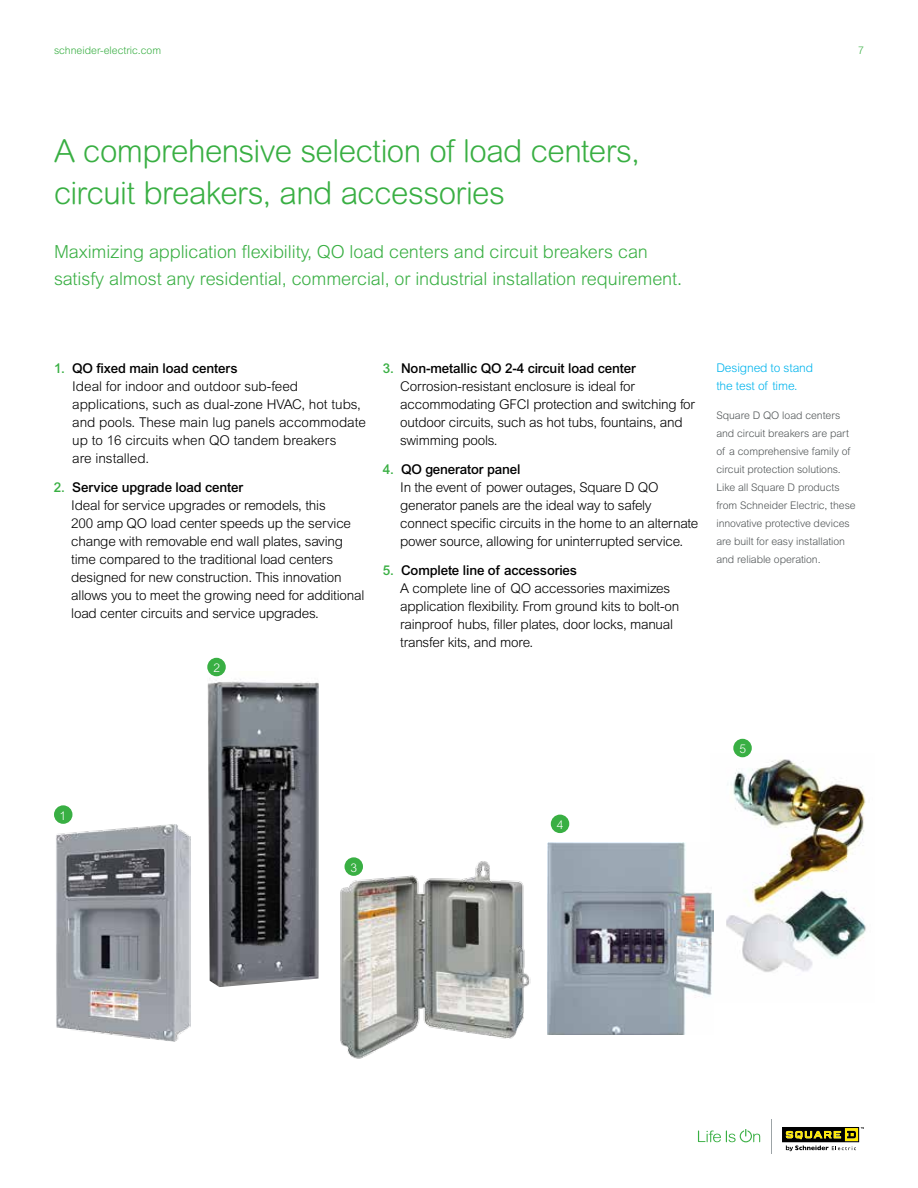
<style>
.page{position:relative;width:918px;height:1188px;background:#fff}
.page>*{position:absolute;margin:0;border:0;box-sizing:border-box;transform-origin:0 0}
.t1{font:300 31.5px/42px "Arial Rounded MT Std";letter-spacing:-.02em;color:#39af43}
.t2{font:300 18px/27px "Arial MT Std";letter-spacing:-.005em;color:#39af43}
.t3{font:300 13.5px/18px "Arial MT Std";letter-spacing:-.015em;color:#000}
.t4{font:300 12px/18px "Arial MT Std";letter-spacing:-.01em;color:#00b4ed}
.t5{font:300 12px "Arial MT Std";color:#fff}
.t6{font:300 10.5px/18px "Arial MT Std";letter-spacing:-.005em;color:#515557}
.t7{font:300 10.5px "Arial MT Std";color:#39af43}
.s1{font-weight:500;color:#39af43}
.s2{font-weight:500}
</style>
<div class="page">
<svg style="left:698px;top:1129px;width:62px;height:13px"></svg>
<hr style="left:771px;top:1119px;width:1px;height:35px;background:#9da4a7">
<svg style="left:782px;top:1127px;width:82px;height:24px"></svg>
<img style="left:207px;top:672px;width:112px;height:315px">
<img style="left:340px;top:859px;width:190px;height:200px">
<img style="left:726px;top:753px;width:140px;height:219px">
<img style="left:56px;top:824px;width:134px;height:218px">
<img style="left:548px;top:843px;width:166px;height:192px">
<div style="left:54px;top:805px;width:18px;height:19px;background:#39af43;border-radius:50%"></div>
<div style="left:345px;top:857px;width:18px;height:19px;background:#39af43;border-radius:50%"></div>
<div style="left:207px;top:658px;width:19px;height:18px;background:#39af43;border-radius:50%"></div>
<div style="left:551px;top:815px;width:18px;height:18px;background:#39af43;border-radius:50%"></div>
<div style="left:733px;top:739px;width:19px;height:18px;background:#39af43;border-radius:50%"></div>
<p class="t7" style="left:54px;top:44px;width:109px">schneider-electric.com</p>
<p class="t7" style="left:858px;top:44px;width:7px">7</p>
<h1 class="t1" style="left:54px;top:130px;width:587px">A comprehensive selection of load centers, circuit breakers, and accessories</h1>
<h2 class="t2" style="left:54px;top:238px;width:630px">Maximizing application flexibility, QO load centers and circuit breakers can satisfy almost any residential, commercial, or industrial installation requirement.</h2>
<p class="t3" style="left:72px;top:360px;width:295px;text-indent:-18px"><span class="s1">1.</span> <span class="s2">QO fixed main load centers<br></span>Ideal for indoor and outdoor sub-feed applications, such as dual-zone HVAC, hot tubs, and pools. These main lug panels accommodate up to 16 circuits when QO tandem breakers<br>are installed.</p>
<p class="t3" style="left:71px;top:478px;width:295px;text-indent:-17px"><span class="s1">2.</span> <span class="s2">Service upgrade load center<br></span>Ideal for service upgrades or remodels, this<br>200 amp QO load center speeds up the service change with removable end wall plates, saving time compared to the traditional load centers designed for new construction. This innovation allows you to meet the growing need for additional load center circuits and service upgrades.</p>
<p class="t5" style="left:213px;top:661px;width:8px">2</p>
<p class="t3" style="left:400px;top:360px;width:296px;text-indent:-17px"><span class="s1">3.</span> <span class="s2">Non-metallic QO 2-4 circuit load center </span>Corrosion-resistant enclosure is ideal for accommodating GFCI protection and switching for outdoor circuits, such as hot tubs, fountains, and swimming pools.</p>
<p class="t3" style="left:400px;top:460px;width:300px;text-indent:-17px"><span class="s1">4.</span> <span class="s2">QO generator panel<br></span>In the event of power outages, Square D QO generator panels are the ideal way to safely connect specific circuits in the home to an alternate power source, allowing for uninterrupted service.</p>
<p class="t3" style="left:400px;top:561px;width:281px;text-indent:-17px"><span class="s1">5.</span> <span class="s2">Complete line of accessories<br></span>A complete line of QO accessories maximizes application flexibility. From ground kits to bolt-on rainproof hubs, filler plates, door locks, manual transfer kits, and more.</p>
<p class="t4" style="left:716px;top:359px;width:98px">Designed to stand the test of time.</p>
<p class="t6" style="left:716px;top:406px;width:141px">Square D QO load centers and circuit breakers are part of a comprehensive family of circuit protection solutions.<br>Like all Square D products from Schneider Electric, these innovative protective devices are built for easy installation and reliable operation.</p>
<p class="t5" style="left:60px;top:809px;width:8px">1</p>
<p class="t5" style="left:351px;top:861px;width:8px">3</p>
<p class="t5" style="left:557px;top:818px;width:8px">4</p>
<p class="t5" style="left:739px;top:742px;width:8px">5</p>
</div>
